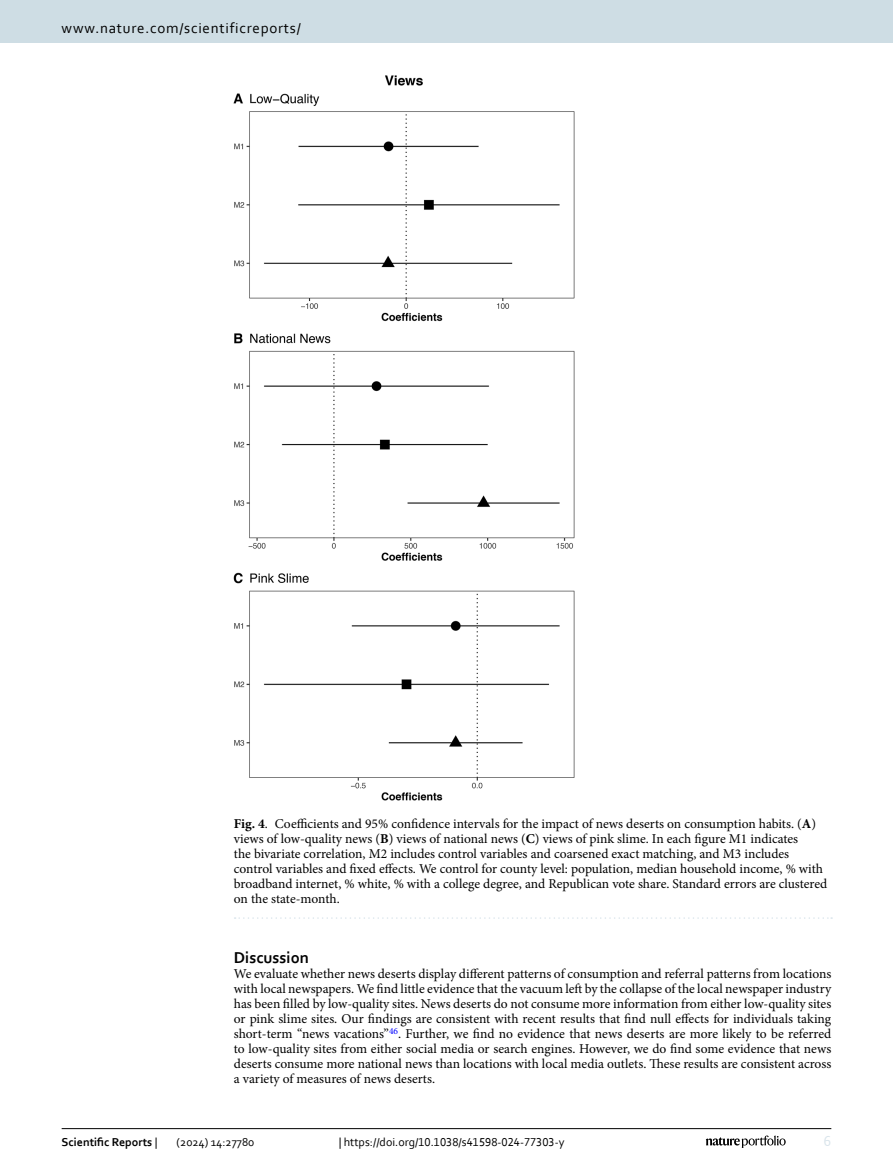
<style>
.page{position:relative;width:893px;height:1174px;background:#fff}
.page>*{position:absolute;margin:0;border:0;box-sizing:border-box;transform-origin:0 0}
.Head_1{font:700 16.5px "Corbel";color:#000}
.t1{font:15px "Corbel";letter-spacing:.05em;color:#000}
.t2{font:15px "Corbel";color:#d9e4eb}
.Body_Text{font:13.5px/15px "Minion Pro";color:#000;text-align:justify}
.Figure_Caption{font:13.5px/15px "Minion Pro";color:#000}
.t3{font:12px "Corbel";color:#000}
.t4{font:700 12px "Corbel";color:#000}
.s1{font-weight:700}
.s2{font-weight:400}
</style>
<div class="page">
<img style="left:234px;top:76px;width:340px;height:724px">
<svg style="left:235px;top:917px;width:597px;height:1px"></svg>
<hr style="left:62px;top:1128px;width:769px;height:1px;background:#000">
<svg style="left:706px;top:1135px;width:80px;height:12px"></svg>
<div style="left:0;top:0;width:893px;height:43px;background:#cedde4"></div>
<p class="t1" style="left:62px;top:18px;width:241px">www.nature.com/scientificreports/</p>
<p class="Figure_Caption" style="left:234px;top:816px;width:595px"><span class="s1">Fig. 4</span>. Coefficients and 95% confidence intervals for the impact of news deserts on consumption habits. (<span class="s1">A</span>) views of low-quality news (<span class="s1">B</span>) views of national news (<span class="s1">C</span>) views of pink slime. In each figure M1 indicates<br>the bivariate correlation, M2 includes control variables and coarsened exact matching, and M3 includes control variables and fixed effects. We control for county level: population, median household income, % with broadband internet, % white, % with a college degree, and Republican vote share. Standard errors are clustered on the state-month.</p>
<p class="Head_1" style="left:234px;top:947px;width:77px">Discussion</p>
<p class="Body_Text" style="left:234px;top:966px;width:599px">We evaluate whether news deserts display different patterns of consumption and referral patterns from locations with local newspapers. We find little evidence that the vacuum left by the collapse of the local newspaper industry has been filled by low-quality sites. News deserts do not consume more information from either low-quality sites or pink slime sites. Our findings are consistent with recent results that find null effects for individuals taking short-term “news vacations”<sup>46</sup>. Further, we find no evidence that news deserts are more likely to be referred to low-quality sites from either social media or search engines. However, we do find some evidence that news deserts consume more national news than locations with local media outlets. These results are consistent across a variety of measures of news deserts.</p>
<p class="t4" style="left:62px;top:1134px;width:97px">Scientific Reports <span class="s2">|</span></p>
<p class="t3" style="left:177px;top:1134px;width:79px">(2024) 14:27780</p>
<p class="t3" style="left:339px;top:1134px;width:227px">| https://doi.org/10.1038/s41598-024-77303-y</p>
<p class="t2" style="left:824px;top:1132px;width:9px">6</p>
</div>
